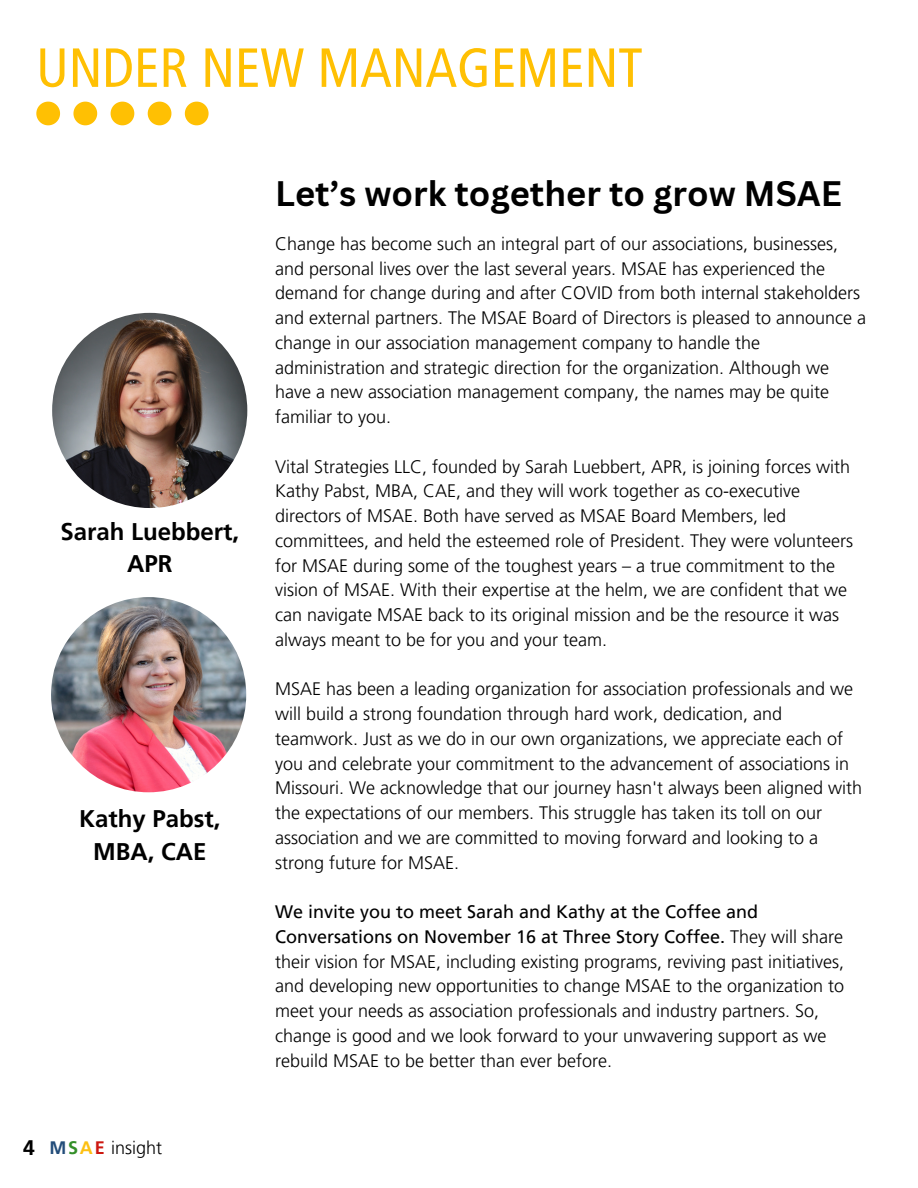
<style>
.page{position:relative;width:918px;height:1188px;background:#fff}
.page>*{position:absolute;margin:0;border:0;box-sizing:border-box;transform-origin:0 0}
.t1{font:condensed 55.05px "Frutiger LT Pro";color:#ffc003}
.t2{font:700 34.5px "Canva Sans";color:#000}
.t3{font:700 24px/32.7px "Frutiger LT Pro";color:#000;text-align:center}
.t4{font:700 21px "Frutiger LT Pro";color:#000}
.t5{font:300 18px/24.8px "Frutiger LT Pro";color:#000}
.s1{font-weight:700;color:#234d7a}
.s2{font-weight:700;color:#348f29}
.s3{font-weight:700;color:#fdc013}
.s4{font-weight:700;color:#cd170f}
.s5{font-weight:400}
</style>
<div class="page">
<svg style="left:36px;top:102px;width:24px;height:23px"></svg>
<svg style="left:73px;top:102px;width:24px;height:23px"></svg>
<svg style="left:111px;top:102px;width:23px;height:23px"></svg>
<svg style="left:148px;top:102px;width:23px;height:23px"></svg>
<svg style="left:185px;top:102px;width:23px;height:23px"></svg>
<img style="left:52px;top:313px;width:195px;height:195px;border-radius:50%">
<img style="left:51px;top:597px;width:195px;height:195px;border-radius:50%">
<p class="t1" style="left:36px;top:34px;width:608px">UNDER NEW MANAGEMENT</p>
<p class="t3" style="left:60px;top:515px;width:180px">Sarah Luebbert,<br>APR</p>
<h4 class="t3" style="left:79px;top:802px;width:143px">Kathy Pabst,<br>MBA, CAE</h4>
<p class="t4" style="left:23px;top:1135px;width:13px">4</p>
<p class="t5" style="left:49px;top:1135px;width:114px"><span class="s1">M</span><span class="s2">S</span><span class="s3">A</span><span class="s4">E</span> insight</p>
<p class="t2" style="left:275px;top:169px;width:568px">Let’s work together to grow MSAE</p>
<h1 class="t5" style="left:275px;top:231px;width:593px">Change has become such an integral part of our associations, businesses, and personal lives over the last several years. MSAE has experienced the demand for change during and after COVID from both internal stakeholders and external partners. The MSAE Board of Directors is pleased to announce a change in our association management company to handle the administration and strategic direction for the organization. Although we have a new association management company, the names may be quite familiar to you.</h1>
<h2 class="t5" style="left:275px;top:454px;width:580px">Vital Strategies LLC, founded by Sarah Luebbert, APR, is joining forces with Kathy Pabst, MBA, CAE, and they will work together as co-executive directors of MSAE. Both have served as MSAE Board Members, led committees, and held the esteemed role of President. They were volunteers for MSAE during some of the toughest years – a true commitment to the vision of MSAE. With their expertise at the helm, we are confident that we can navigate MSAE back to its original mission and be the resource it was always meant to be for you and your team.</h2>
<p class="t5" style="left:275px;top:676px;width:589px">MSAE has been a leading organization for association professionals and we will build a strong foundation through hard work, dedication, and teamwork. Just as we do in our own organizations, we appreciate each of you and celebrate your commitment to the advancement of associations in Missouri. We acknowledge that our journey hasn't always been aligned with the expectations of our members. This struggle has taken its toll on our association and we are committed to moving forward and looking to a strong future for MSAE.</p>
<h3 class="t5" style="left:275px;top:899px;width:571px"><span class="s5">We invite you to meet Sarah and Kathy at the Coffee and Conversations on November 16 at Three Story Coffee.</span> They will share their vision for MSAE, including existing programs, reviving past initiatives, and developing new opportunities to change MSAE to the organization to meet your needs as association professionals and industry partners. So, change is good and we look forward to your unwavering support as we rebuild MSAE to be better than ever before.</h3>
</div>
